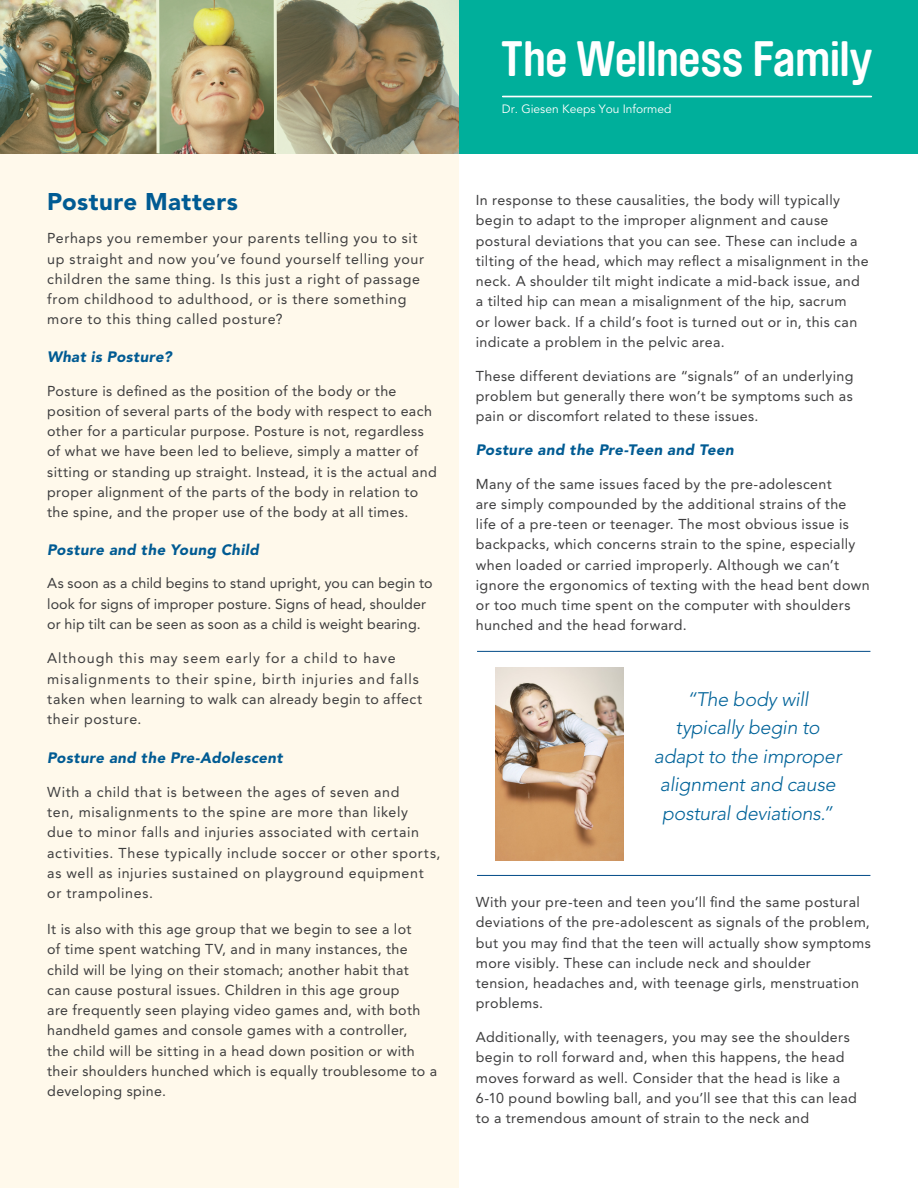
<style>
.page{position:relative;width:918px;height:1188px;background:#fff}
.page>*{position:absolute;margin:0;border:0;box-sizing:border-box;transform-origin:0 0}
.t1{font:700 49.2px "Brauer Neue";letter-spacing:-.01em;color:#fff}
.t2{font:900 24px "Avenir";letter-spacing:.02em;color:#005b93}
.t3{font:italic 300 19.5px/28.5px "Avenir";letter-spacing:-.01em;color:#006399;text-align:center}
.t4{font:italic 900 15px "Avenir";letter-spacing:.025em;color:#005b93}
.t5{font:14.25px/20.2px "Avenir";letter-spacing:.025em;color:#3e3e3f}
.t6{font:14.25px/20.2px "Avenir";letter-spacing:.045em;color:#3e3e3f}
.t7{font:14.25px/20.2px "Avenir";letter-spacing:.005em;color:#3e3e3f}
.t8{font:14.25px/20.2px "Avenir";letter-spacing:.06em;color:#3e3e3f}
.t9{font:12px "Avenir LT Std";color:#fff}
</style>
<div class="page">
<div style="left:0;top:149px;width:459px;height:1039px;background:#fff9eb"></div>
<img style="left:495px;top:667px;width:129px;height:193px">
<hr style="left:477px;top:651px;width:393px;height:1px;background:#004a87">
<hr style="left:477px;top:875px;width:393px;height:1px;background:#004a87">
<div style="left:459px;top:0;width:459px;height:153px;background:#00af9b"></div>
<hr style="left:503px;top:96px;width:368px;height:1px;background:#fff">
<img style="left:0;top:0;width:459px;height:153px">
<h2 class="t2" style="left:47px;top:187px;width:192px">Posture Matters</h2>
<p class="t6" style="left:47px;top:228px;width:378px">Perhaps you remember your parents telling you to sit up straight and now you’ve found yourself telling your children the same thing. Is this just a right of passage from childhood to adulthood, or is there something more to this thing called posture?</p>
<p class="t4" style="left:47px;top:347px;width:126px">What is Posture?</p>
<p class="t5" style="left:47px;top:380px;width:391px">Posture is defined as the position of the body or the position of several parts of the body with respect to each other for a particular purpose. Posture is not, regardless of what we have been led to believe, simply a matter of sitting or standing up straight. Instead, it is the actual and proper alignment of the parts of the body in relation to the spine, and the proper use of the body at all times.</p>
<p class="t4" style="left:47px;top:540px;width:213px">Posture and the Young Child</p>
<p class="t7" style="left:47px;top:573px;width:387px">As soon as a child begins to stand upright, you can begin to look for signs of improper posture. Signs of head, shoulder or hip tilt can be seen as soon as a child is weight bearing.</p>
<p class="t8" style="left:47px;top:648px;width:377px">Although this may seem early for a child to have misalignments to their spine, birth injuries and falls taken when learning to walk can already begin to affect their posture.</p>
<p class="t4" style="left:47px;top:749px;width:237px">Posture and the Pre-Adolescent</p>
<p class="t6" style="left:47px;top:782px;width:395px">With a child that is between the ages of seven and<br>ten, misalignments to the spine are more than likely<br>due to minor falls and injuries associated with certain activities. These typically include soccer or other sports, as well as injuries sustained on playground equipment or trampolines.</p>
<p class="t5" style="left:47px;top:919px;width:391px">It is also with this age group that we begin to see a lot<br>of time spent watching TV, and in many instances, the child will be lying on their stomach; another habit that<br>can cause postural issues. Children in this age group<br>are frequently seen playing video games and, with both handheld games and console games with a controller,<br>the child will be sitting in a head down position or with their shoulders hunched which is equally troublesome to a developing spine.</p>
<h1 class="t1" style="left:501px;top:31px;width:373px">The Wellness Family</h1>
<p class="t9" style="left:502px;top:102px;width:171px">Dr. Giesen Keeps You Informed</p>
<p class="t5" style="left:476px;top:190px;width:394px">In response to these causalities, the body will typically begin to adapt to the improper alignment and cause postural deviations that you can see. These can include a tilting of the head, which may reflect a misalignment in the neck. A shoulder tilt might indicate a mid-back issue, and a tilted hip can mean a misalignment of the hip, sacrum<br>or lower back. If a child’s foot is turned out or in, this can indicate a problem in the pelvic area.</p>
<p class="t5" style="left:476px;top:366px;width:379px;text-align:justify">These different deviations are “signals” of an underlying problem but generally there won’t be symptoms such as pain or discomfort related to these issues.</p>
<p class="t4" style="left:476px;top:441px;width:259px">Posture and the Pre-Teen and Teen</p>
<p class="t5" style="left:476px;top:474px;width:395px">Many of the same issues faced by the pre-adolescent<br>are simply compounded by the additional strains of the life of a pre-teen or teenager. The most obvious issue is backpacks, which concerns strain to the spine, especially when loaded or carried improperly. Although we can’t ignore the ergonomics of texting with the head bent down or too much time spent on the computer with shoulders hunched and the head forward.</p>
<h3 class="t3" style="left:654px;top:685px;width:189px">“The body will typically begin to adapt to the improper alignment and cause postural deviations.”</h3>
<p class="t5" style="left:476px;top:892px;width:396px">With your pre-teen and teen you’ll find the same postural deviations of the pre-adolescent as signals of the problem, but you may find that the teen will actually show symptoms more visibly. These can include neck and shoulder<br>tension, headaches and, with teenage girls, menstruation problems.</p>
<p class="t5" style="left:476px;top:1027px;width:382px">Additionally, with teenagers, you may see the shoulders begin to roll forward and, when this happens, the head moves forward as well. Consider that the head is like a 6-10 pound bowling ball, and you’ll see that this can lead to a tremendous amount of strain to the neck and</p>
</div>
